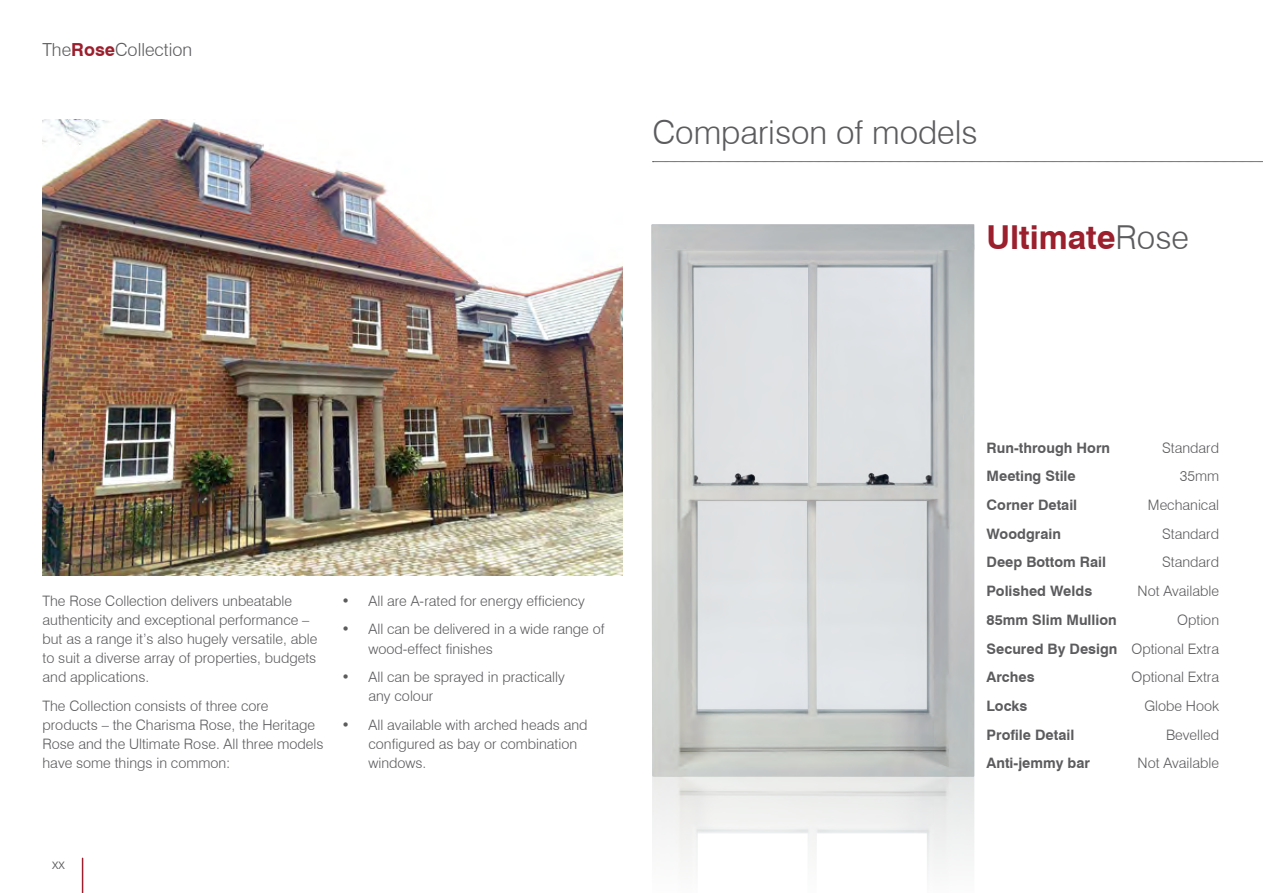
<style>
.page{position:relative;width:1263px;height:893px;background:#fff}
.page>*{position:absolute;margin:0;border:0;box-sizing:border-box;transform-origin:0 0}
.t1{font:300 33px "Swiss 721 BT";color:#5c5c5f}
.t2{font:700 33px "Swiss 721 BT";color:#9b1f2d}
.t3{font:300 18px "Swiss 721 BT";color:#5c5c5f}
.t4{font:300 14.4px/19.2px "Swiss 721 BT";color:#5c5c5f}
.t5{font:700 14.4px "Swiss 721 BT";color:#5c5c5f}
.s1{font-weight:700;color:#9b1f2d}
.s2{font-weight:300;color:#5c5c5f}
.s3{font-weight:300}
</style>
<div class="page">
<hr style="left:82px;top:858px;width:1px;height:35px;background:#9b1f2d">
<img style="left:43px;top:119px;width:579px;height:457px">
<img style="left:651px;top:224px;width:323px;height:652px">
<img style="left:694px;top:268px;width:236px;height:441px">
<svg style="left:652px;top:161px;width:611px;height:1px"></svg>
<p class="t3" style="left:42px;top:39px;width:151px">The<span class="s1">Rose</span>Collection</p>
<p class="t1" style="left:652px;top:113px;width:327px">Comparison of models</p>
<p class="t2" style="left:986px;top:217px;width:204px">Ultimate<span class="s2">Rose</span></p>
<p class="t4" style="left:43px;top:591px;width:276px">The Rose Collection delivers unbeatable authenticity and exceptional performance – but as a range it’s also hugely versatile, able to suit a diverse array of properties, budgets and applications.</p>
<p class="t4" style="left:43px;top:696px;width:282px">The Collection consists of three core products – the Charisma Rose, the Heritage Rose and the Ultimate Rose. All three models have some things in common:</p>
<p class="t4" style="left:341px;top:591px;width:245px">• All are A-rated for energy efficiency</p>
<p class="t4" style="left:368px;top:620px;width:238px;text-indent:-27px">• All can be delivered in a wide range of wood-effect finishes</p>
<p class="t4" style="left:368px;top:667px;width:198px;text-indent:-27px">• All can be sprayed in practically any colour</p>
<p class="t4" style="left:368px;top:715px;width:221px;text-indent:-27px">• All available with arched heads and configured as bay or combination windows.</p>
<p class="t4" style="left:52px;top:854px;width:14px">xx</p>
<p class="t5" style="left:986px;top:439px;width:125px">Run-through Horn</p>
<p class="t4" style="left:1162px;top:438px;width:58px">Standard</p>
<p class="t5" style="left:986px;top:467px;width:91px">Meeting Stile</p>
<p class="t4" style="left:1180px;top:466px;width:41px">35mm</p>
<p class="t5" style="left:986px;top:496px;width:92px">Corner Detail</p>
<p class="t4" style="left:1148px;top:495px;width:73px">Mechanical</p>
<p class="t5" style="left:986px;top:525px;width:76px">Woodgrain</p>
<p class="t4" style="left:1162px;top:524px;width:58px">Standard</p>
<p class="t5" style="left:986px;top:554px;width:121px">Deep Bottom Rail</p>
<p class="t4" style="left:1162px;top:553px;width:58px">Standard</p>
<p class="t5" style="left:986px;top:582px;width:107px">Polished Welds</p>
<p class="t4" style="left:1137px;top:581px;width:83px">Not Available</p>
<p class="t5" style="left:986px;top:611px;width:132px">85mm Slim Mullion</p>
<p class="t4" style="left:1177px;top:610px;width:43px">Option</p>
<p class="t5" style="left:986px;top:640px;width:234px">Secured By Design <span class="s3">Optional Extra</span></p>
<p class="t5" style="left:986px;top:668px;width:50px">Arches</p>
<p class="t4" style="left:1131px;top:667px;width:89px">Optional Extra</p>
<p class="t5" style="left:986px;top:697px;width:42px">Locks</p>
<p class="t4" style="left:1144px;top:696px;width:76px">Globe Hook</p>
<p class="t5" style="left:986px;top:726px;width:89px">Profile Detail</p>
<p class="t4" style="left:1166px;top:725px;width:55px">Bevelled</p>
<p class="t5" style="left:986px;top:754px;width:105px">Anti-jemmy bar</p>
<p class="t4" style="left:1137px;top:754px;width:83px">Not Available</p>
</div>
